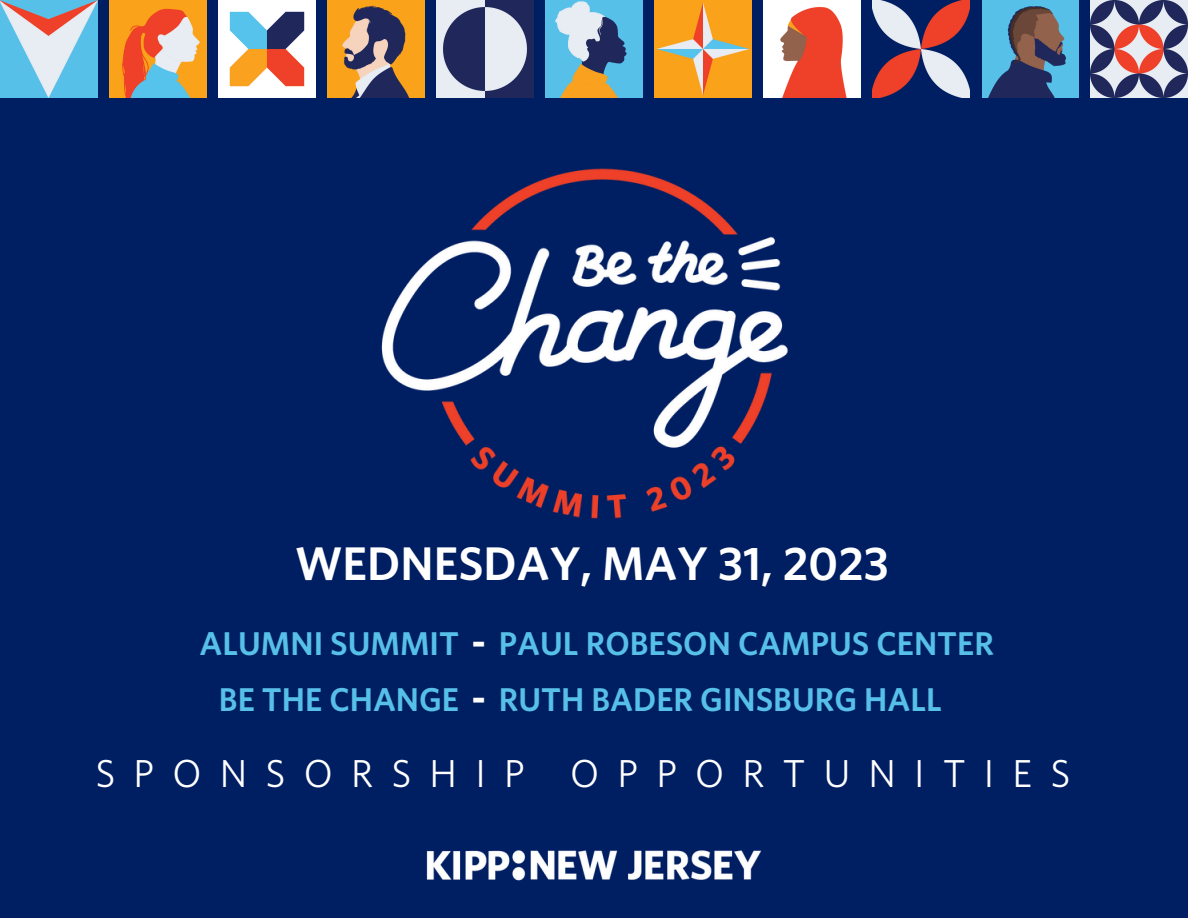
<style>
.page{position:relative;width:1188px;height:918px;background:#001e62}
.page>*{position:absolute;margin:0;border:0;box-sizing:border-box;transform-origin:0 0}
.t1{font:600 47.25px "Whitney";color:#fff}
.t2{font:600 41.25px/55.8px "Whitney";color:#fff}
.t3{font:39px "Whitney";letter-spacing:.47em;color:#fff}
.t4{font:600 33px/55.8px "Whitney";color:#57c0e9;text-align:center}
</style>
<div class="page">
<img style="left:381px;top:168px;width:407px;height:351px">
<img style="left:426px;top:850px;width:335px;height:31px">
<img style="left:218px;top:0;width:97px;height:97px">
<img style="left:109px;top:0;width:97px;height:97px">
<img style="left:545px;top:0;width:98px;height:97px">
<img style="left:1091px;top:0;width:97px;height:97px">
<img style="left:873px;top:0;width:97px;height:97px">
<img style="left:0;top:0;width:97px;height:97px">
<img style="left:327px;top:0;width:97px;height:97px">
<img style="left:436px;top:0;width:98px;height:97px">
<img style="left:654px;top:0;width:98px;height:97px">
<img style="left:764px;top:0;width:97px;height:97px">
<img style="left:982px;top:0;width:97px;height:97px">
<h1 class="t1" style="left:295px;top:542px;width:595px">WEDNESDAY, MAY 31, 2023</h1>
<p class="t4" style="left:200px;top:617px;width:261px">ALUMNI SUMMIT<br>BE THE CHANGE</p>
<p class="t2" style="left:472px;top:616px;width:16px">- -</p>
<p class="t4" style="left:499px;top:617px;width:496px;text-align:left">PAUL ROBESON CAMPUS CENTER<br>RUTH BADER GINSBURG HALL</p>
<p class="t3" style="left:95px;top:756px;width:977px">SPONSORSHIP OPPORTUNITIES</p>
</div>
